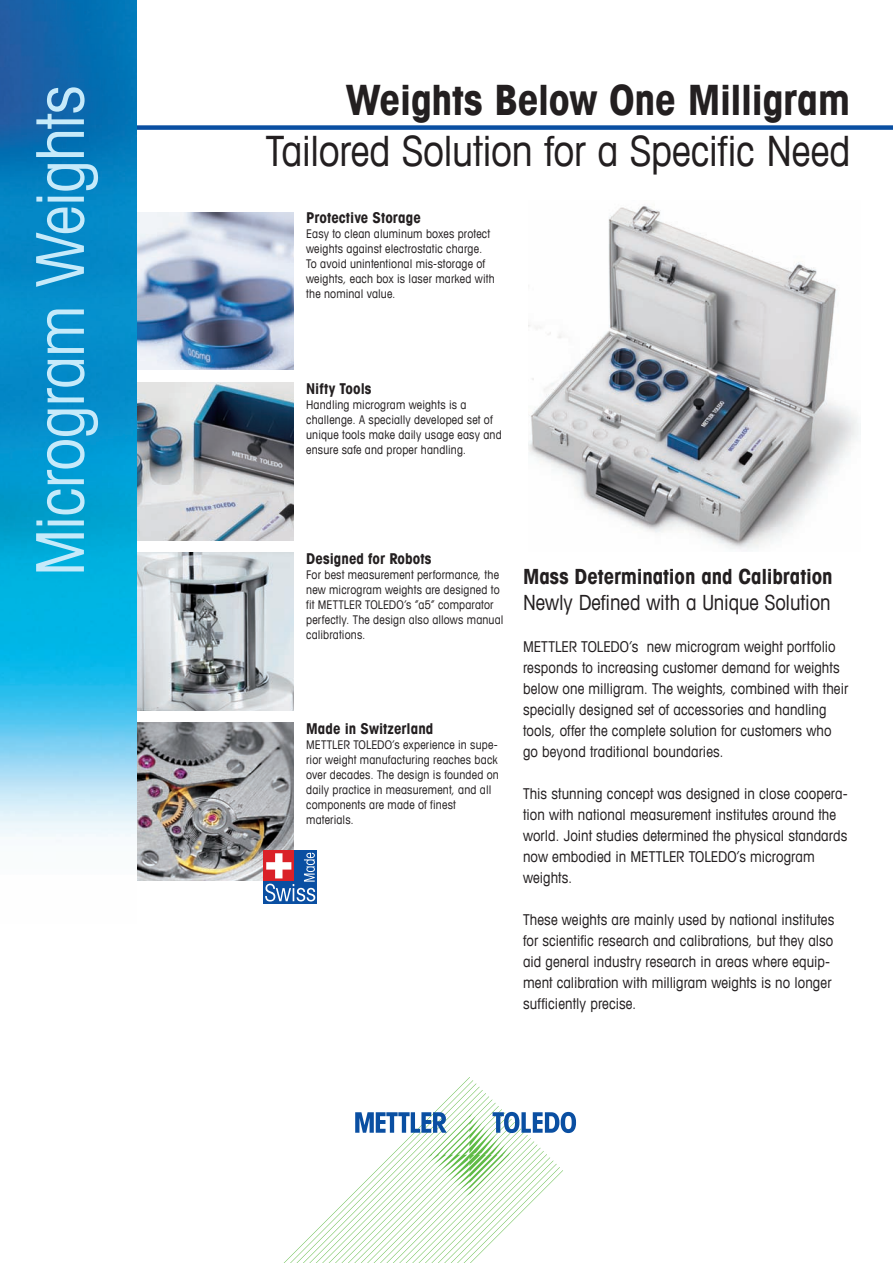
<style>
.page{position:relative;width:893px;height:1263px;background:#fff}
.page>*{position:absolute;margin:0;border:0;box-sizing:border-box;transform-origin:0 0}
.t1{font:condensed 66px "Avant Garde Com";letter-spacing:-.015em;color:#c6eafa}
.t2{font:condensed 42px "Avant Garde Com";letter-spacing:-.01em;color:#231f20}
.t3{font:700 condensed 42px "Avant Garde Com";letter-spacing:-.01em;color:#231f20}
.t4{font:700 condensed 21px "Avant Garde Com";letter-spacing:-.005em;color:#231f20}
.t5{font:condensed 21px "Avant Garde Com";color:#231f20}
.t6{font:condensed 15px/21px "Avant Garde Com";letter-spacing:.005em;color:#231f20}
.t7{font:700 condensed 15px "Avant Garde Com";letter-spacing:.005em;color:#231f20}
.t8{font:condensed 12px/15px "Avant Garde Com";letter-spacing:.015em;color:#231f20}
</style>
<div class="page">
<svg style="left:284px;top:1077px;width:292px;height:186px"></svg>
<div style="left:111px;top:125px;width:782px;height:5px;background:#0a4fa2"></div>
<img style="left:529px;top:206px;width:332px;height:344px">
<img style="left:136px;top:723px;width:157px;height:157px">
<img style="left:136px;top:553px;width:157px;height:157px">
<img style="left:136px;top:383px;width:157px;height:157px">
<img style="left:136px;top:213px;width:157px;height:157px">
<svg style="left:264px;top:851px;width:53px;height:53px"></svg>
<div style="left:264px;top:851px;width:30px;height:30px;background:#da2128"></div>
<svg style="left:265px;top:853px;width:50px;height:48px"></svg>
<img style="left:0;top:0;width:136px;height:841px">
<h1 class="t1" style="left:19px;top:576px;width:493px;rotate:-90deg">Microgram Weights</h1>
<h2 class="t3" style="left:346px;top:73px;width:506px">Weights Below One Milligram</h2>
<h2 class="t2" style="left:266px;top:125px;width:586px">Tailored Solution for a Specific Need</h2>
<p class="t7" style="left:306px;top:208px;width:116px">Protective Storage</p>
<p class="t8" style="left:306px;top:226px;width:190px">Easy to clean aluminum boxes protect weights against electrostatic charge.<br>To avoid unintentional mis-storage of weights, each box is laser marked with the nominal value.</p>
<p class="t7" style="left:306px;top:379px;width:67px">Nifty Tools</p>
<p class="t8" style="left:306px;top:396px;width:197px">Handling microgram weights is a challenge. A specially developed set of unique tools make daily usage easy and ensure safe and proper handling.</p>
<p class="t7" style="left:306px;top:549px;width:127px">Designed for Robots</p>
<p class="t8" style="left:306px;top:567px;width:199px">For best measurement performance, the new microgram weights are designed to fit METTLER TOLEDO’s “a5” comparator perfectly. The design also allows manual calibrations.</p>
<p class="t7" style="left:306px;top:719px;width:129px">Made in Switzerland</p>
<p class="t8" style="left:306px;top:737px;width:194px">METTLER TOLEDO’s experience in supe&shy;rior weight manufacturing reaches back over decades. The design is founded on daily practice in measurement, and all components are made of finest materials.</p>
<h3 class="t4" style="left:523px;top:563px;width:311px">Mass Determination and Calibration</h3>
<h3 class="t5" style="left:523px;top:589px;width:309px">Newly Defined with a Unique Solution</h3>
<p class="t6" style="left:523px;top:636px;width:327px">METTLER TOLEDO’s new microgram weight portfolio responds to increasing customer demand for weights below one milligram. The weights, combined with their specially designed set of accessories and handling tools, offer the complete solution for customers who go beyond traditional boundaries.</p>
<p class="t6" style="left:523px;top:783px;width:326px">This stunning concept was designed in close coopera&shy;tion with national measurement institutes around the world. Joint studies determined the physical standards now embodied in METTLER TOLEDO’s microgram weights.</p>
<p class="t6" style="left:523px;top:909px;width:313px">These weights are mainly used by national institutes for scientific research and calibrations, but they also aid general industry research in areas where equip&shy;ment calibration with milligram weights is no longer sufficiently precise.</p>
</div>
